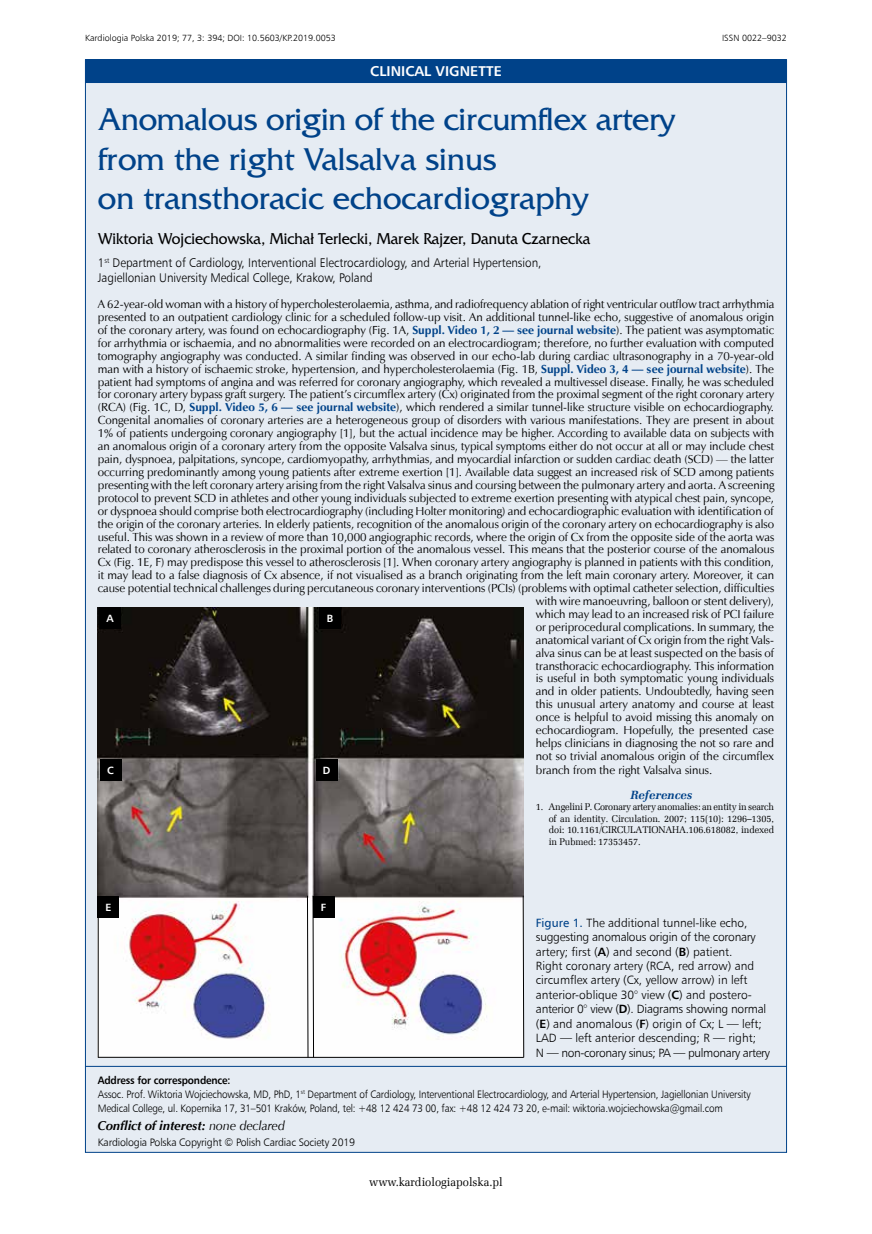
<style>
.page{position:relative;width:872px;height:1234px;background:#fff}
.page>*{position:absolute;margin:0;border:0;box-sizing:border-box;transform-origin:0 0}
.t1{font:33px/39px "France";color:#004289}
.t2{font:16.5px "France";color:#000;scale:.94 1}
.t3{font:700 14.25px "Humnst 777 EU";color:#fff}
.t4{font:italic 700 12.75px "Zapf Humnst EU";color:#000}
.t5{font:12.6px/15px "Humnst 777 Lt EU";color:#000;scale:.93 1}
.t6{font:12px/14.4px "Humnst 777 Lt EU";color:#000}
.t7{font:12px "Zapf Ellipt EU";color:#000;scale:.95 1}
.t8{font:italic 700 12px "Zapf Ellipt EU";color:#004289}
.t9{font:11.7px/12.9px "Zapf Humnst EU";color:#000;text-align:right}
.t10{font:10.8px/14.2px "Humnst 777 Lt EU";letter-spacing:-.015em;color:#000;scale:.92 1}
.t11{font:10.8px "Humnst 777 Lt EU";letter-spacing:-.015em;color:#000}
.t12{font:700 10.8px "Humnst 777 EU";letter-spacing:-.015em;color:#000;scale:.92 1}
.t13{font:700 10.5px "Humnst 777 EU";color:#fff}
.t14{font:9.75px/11.6px "Zapf Ellipt EU";letter-spacing:-.01em;color:#000;text-align:justify;scale:.95 1}
.t15{font:9px "Humnst 777 Lt EU";color:#000}
.s1{font-weight:700;color:#004289}
.s2{font-family:"Humnst 777 EU";color:#004289}
.s3{font-family:"Humnst 777 EU";font-weight:700}
.s4{font-weight:400}
</style>
<div class="page">
<div style="left:85px;top:60px;width:702px;height:1092px;background:#e6ecf3;border:1px solid #004289"></div>
<div style="left:85px;top:59px;width:702px;height:24px;background:#004289"></div>
<hr style="left:85px;top:1065px;width:702px;height:1px;background:#004289">
<img style="left:98px;top:607px;width:425px;height:449px">
<div style="left:99px;top:607px;width:22px;height:21px;background:#000"></div>
<div style="left:319px;top:607px;width:22px;height:21px;background:#000"></div>
<div style="left:100px;top:759px;width:21px;height:21px;background:#000"></div>
<div style="left:316px;top:759px;width:21px;height:21px;background:#000"></div>
<div style="left:98px;top:896px;width:21px;height:21px;background:#000"></div>
<div style="left:313px;top:896px;width:21px;height:21px;background:#000"></div>
<hr style="left:98px;top:896px;width:1px;height:161px;background:#000">
<hr style="left:98px;top:1056px;width:426px;height:1px;background:#000">
<svg style="left:522px;top:894px;width:2px;height:163px"></svg>
<svg style="left:307px;top:894px;width:7px;height:163px"></svg>
<p class="t15" style="left:85px;top:33px;width:252px">Kardiologia Polska 2019; 77, 3: 394; DOI: 10.5603/KP.2019.0053</p>
<p class="t15" style="left:722px;top:33px;width:66px">ISSN 0022–9032</p>
<p class="t3" style="left:370px;top:62px;width:133px">CLINICAL VIGNETTE</p>
<h1 class="t1" style="left:98px;top:100px;width:579px">Anomalous origin of the circumflex artery from the right Valsalva sinus<br>on transthoracic echocardiography</h1>
<h2 class="t2" style="left:98px;top:229px;width:525px">Wiktoria Wojciechowska, Michał Terlecki, Marek Rajzer, Danuta Czarnecka</h2>
<p class="t5" style="left:98px;top:255px;width:478px">1<sup>st</sup> Department of Cardiology, Interventional Electrocardiology, and Arterial Hypertension,<br>Jagiellonian University Medical College, Krakow, Poland</p>
<p class="t9" style="left:98px;top:297px;width:678px">A 62-year-old woman with a history of hypercholesterolaemia, asthma, and radiofrequency ablation of right ventricular outflow tract arrhythmia presented to an outpatient cardiology clinic for a scheduled follow-up visit. An additional tunnel-like echo, suggestive of anomalous origin of the coronary artery, was found on echocardiography (Fig. 1A, <span class="s1">Suppl. Video 1, 2 — see journal website</span>). The patient was asymptomatic for arrhythmia or ischaemia, and no abnormalities were recorded on an electrocardiogram; therefore, no further evaluation with computed tomography angiography was conducted. A similar finding was observed in our echo-lab during cardiac ultrasonography in a 70-year-old man with a history of ischaemic stroke, hypertension, and hypercholesterolaemia (Fig. 1B, <span class="s1">Suppl. Video 3, 4 — see journal website</span>). The patient had symptoms of angina and was referred for coronary angiography, which revealed a multivessel disease. Finally, he was scheduled for coronary artery bypass graft surgery. The patient’s circumflex artery (Cx) originated from the proximal segment of the right coronary artery (RCA) (Fig. 1C, D, <span class="s1">Suppl. Video 5, 6 — see journal website</span>), which rendered a similar tunnel-like structure visible on echocardiography.<br>Congenital anomalies of coronary arteries are a heterogeneous group of disorders with various manifestations. They are present in about 1% of patients undergoing coronary angiography [1], but the actual incidence may be higher. According to available data on subjects with an anomalous origin of a coronary artery from the opposite Valsalva sinus, typical symptoms either do not occur at all or may include chest pain, dyspnoea, palpitations, syncope, cardiomyopathy, arrhythmias, and myocardial infarction or sudden cardiac death (SCD) — the latter occurring predominantly among young patients after extreme exertion [1]. Available data suggest an increased risk of SCD among patients presenting with the left coronary artery arising from the right Valsalva sinus and coursing between the pulmonary artery and aorta. A screening protocol to prevent SCD in athletes and other young individuals subjected to extreme exertion presenting with atypical chest pain, syncope, or dyspnoea should comprise both electrocardiography (including Holter monitoring) and echocardiographic evaluation with identification of the origin of the coronary arteries. In elderly patients, recognition of the anomalous origin of the coronary artery on echocardiography is also useful. This was shown in a review of more than 10,000 angiographic records, where the origin of Cx from the opposite side of the aorta was related to coronary atherosclerosis in the proximal portion of the anomalous vessel. This means that the posterior course of the anomalous Cx (Fig. 1E, F) may predispose this vessel to atherosclerosis [1]. When coronary artery angiography is planned in patients with this condition, it may lead to a false diagnosis of Cx absence, if not visualised as a branch originating from the left main coronary artery. Moreover, it can cause potential technical challenges during percutaneous coronary interventions (PCIs) (problems with optimal catheter selection, difficulties with wire manoeuvring, balloon or stent delivery),<br>which may lead to an increased risk of PCI failure<br>or periprocedural complications. In summary, the<br>anatomical variant of Cx origin from the right Vals-<br>alva sinus can be at least suspected on the basis of<br>transthoracic echocardiography. This information<br>is useful in both symptomatic young individuals<br>and in older patients. Undoubtedly, having seen<br>this unusual artery anatomy and course at least<br>once is helpful to avoid missing this anomaly on<br>echocardiogram. Hopefully, the presented case<br>helps clinicians in diagnosing the not so rare and<br>not so trivial anomalous origin of the circumflex</p>
<p class="t9" style="left:536px;top:763px;width:178px">branch from the right Valsalva sinus.</p>
<p class="t8" style="left:630px;top:787px;width:63px">References</p>
<p class="t14" style="left:549px;top:801px;width:239px;text-indent:-13px">1. Angelini P. Coronary artery anomalies: an entity in search of an identity. Circulation. 2007; 115(10): 1296–1305, doi: 10.1161/CIRCULATIONAHA.106.618082, indexed in Pubmed: 17353457.</p>
<p class="t13" style="left:106px;top:611px;width:9px">A</p>
<p class="t13" style="left:327px;top:611px;width:8px">B</p>
<p class="t13" style="left:107px;top:763px;width:8px">C</p>
<p class="t13" style="left:323px;top:763px;width:9px">D</p>
<p class="t13" style="left:105px;top:900px;width:7px">E</p>
<p class="t13" style="left:321px;top:900px;width:7px">F</p>
<p class="t6" style="left:536px;top:915px;width:236px"><span class="s2">Figure 1.</span> The additional tunnel-like echo, suggesting anomalous origin of the coronary artery; first (<span class="s3">A</span>) and second (<span class="s3">B</span>) patient.<br>Right coronary artery (RCA, red arrow) and circumflex artery (Cx, yellow arrow) in left anterior-oblique 30° view (<span class="s3">C</span>) and postero&shy;anterior 0° view (<span class="s3">D</span>). Diagrams showing normal (<span class="s3">E</span>) and anomalous (<span class="s3">F</span>) origin of Cx; L — left; LAD — left anterior descending; R — right;<br>N — non-coronary sinus; PA — pulmonary artery</p>
<p class="t12" style="left:98px;top:1072px;width:146px">Address for correspondence:</p>
<p class="t10" style="left:98px;top:1086px;width:711px">Assoc. Prof. Wiktoria Wojciechowska, MD, PhD, 1<sup>st</sup> Department of Cardiology, Interventional Electrocardiology, and Arterial Hypertension, Jagiellonian University<br>Medical College, ul. Kopernika 17, 31–501 Kraków, Poland, tel: +48 12 424 73 00, fax: +48 12 424 73 20, e-mail: wiktoria.wojciechowska@gmail.com</p>
<p class="t4" style="left:98px;top:1117px;width:189px">Conflict of interest: <span class="s4">none declared</span></p>
<p class="t11" style="left:98px;top:1135px;width:259px">Kardiologia Polska Copyright © Polish Cardiac Society 2019</p>
<p class="t7" style="left:369px;top:1174px;width:142px">www.kardiologiapolska.pl</p>
</div>
